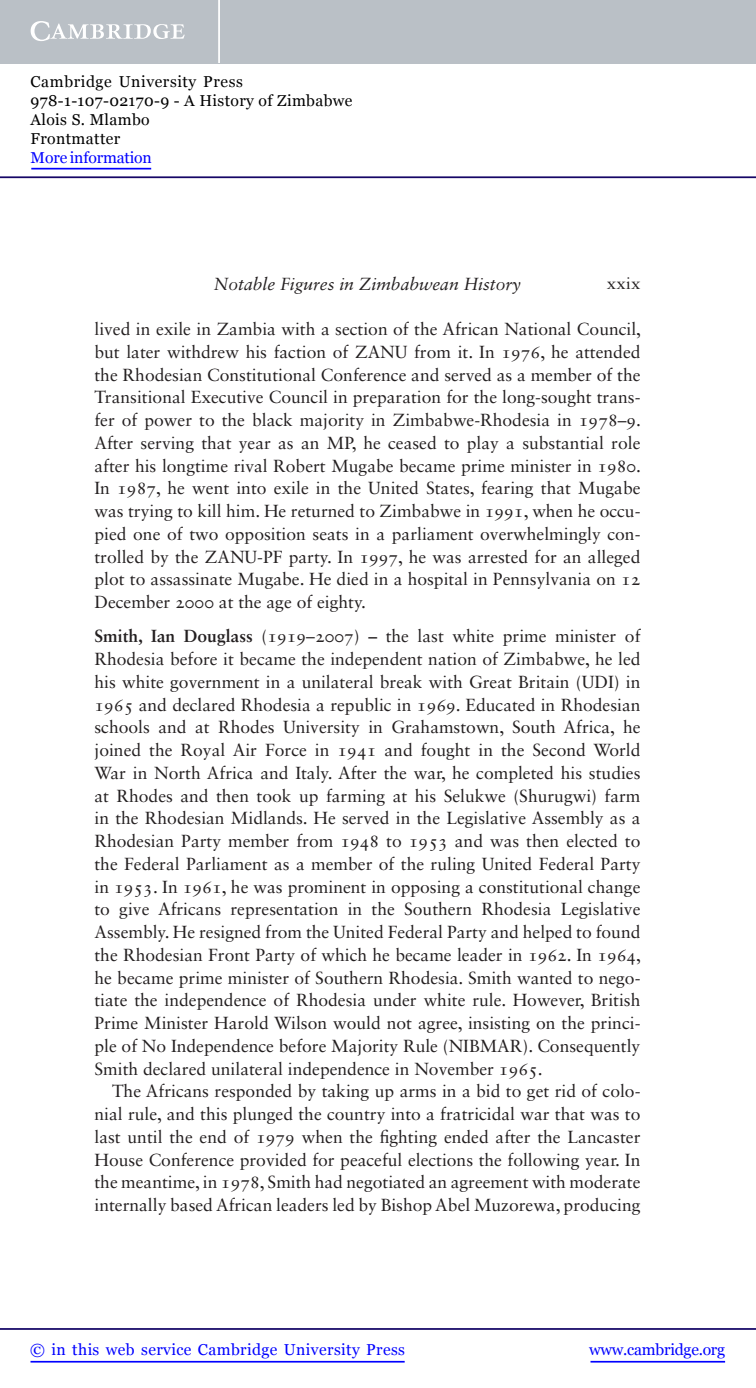
<style>
.page{position:relative;width:756px;height:1388px;background:#fff}
.page>*{position:absolute;margin:0;border:0;box-sizing:border-box;transform-origin:0 0}
.t1{font:17.5px/22.8px "Sabon LT Std";color:#231f20;text-align:justify}
.t2{font:italic 17.5px "Sabon LT Std";color:#231f20}
.t3{font:16.62px "Sabon LT Std";color:#231f20}
.t4{font:15.75px/18.9px "Georgia";letter-spacing:.025em;color:#000}
.t5{font:15.75px "Georgia";letter-spacing:.025em;color:#00f}
.t6{font:15.75px "Georgia";letter-spacing:-.015em;color:#00f}
.t7{font:15.75px "Georgia";letter-spacing:-.01em;color:#00f}
.s1{font-weight:700}
</style>
<div class="page">
<hr style="left:591px;top:1361px;width:134px;height:1px;background:#00f">
<hr style="left:0;top:1328px;width:756px;height:2px;background:#150666">
<hr style="left:31px;top:1361px;width:374px;height:1px;background:#00f">
<div style="left:0;top:0;width:756px;height:63px;background:#bac0c6"></div>
<svg style="left:31px;top:21px;width:154px;height:20px"></svg>
<hr style="left:218px;top:0;width:2px;height:63px;background:#fff">
<hr style="left:0;top:176px;width:756px;height:2px;background:#150666">
<hr style="left:31px;top:168px;width:120px;height:1px;background:#00f">
<p class="t4" style="left:31px;top:73px;width:323px">Cambridge University Press<br>978-1-107-02170-9 - A History of Zimbabwe<br>Alois S. Mlambo<br>Frontmatter</p>
<p class="t7" style="left:31px;top:148px;width:123px">More information</p>
<p class="t2" style="left:214px;top:276px;width:309px">Notable Figures in Zimbabwean History</p>
<p class="t3" style="left:607px;top:277px;width:35px">xxix</p>
<p class="t1" style="left:94px;top:319px;width:548px">lived in exile in Zambia with a section of the African National Council, but later withdrew his faction of ZANU from it. In 1976, he attended the Rhodesian Constitutional Conference and served as a member of the Transitional Executive Council in preparation for the long-sought trans&shy;fer of power to the black majority in Zimbabwe-Rhodesia in 1978–9.<br>After serving that year as an MP, he ceased to play a substantial role after his longtime rival Robert Mugabe became prime minister in 1980.<br>In 1987, he went into exile in the United States, fearing that Mugabe was trying to kill him. He returned to Zimbabwe in 1991, when he occu&shy;pied one of two opposition seats in a parliament overwhelmingly con&shy;trolled by the ZANU-PF party. In 1997, he was arrested for an alleged plot to assassinate Mugabe. He died in a hospital in Pennsylvania on 12<br>December 2000 at the age of eighty.</p>
<p class="t1" style="left:94px;top:626px;width:548px"><span class="s1">Smith, Ian Douglass</span> (1919–2007) <span class="s1">–</span> the last white prime minister of Rhodesia before it became the independent nation of Zimbabwe, he led his white government in a unilateral break with Great Britain (UDI) in 1965 and declared Rhodesia a republic in 1969. Educated in Rhodesian schools and at Rhodes University in Grahamstown, South Africa, he joined the Royal Air Force in 1941 and fought in the Second World War in North Africa and Italy. After the war, he completed his studies at Rhodes and then took up farming at his Selukwe (Shurugwi) farm in the Rhodesian Midlands. He served in the Legislative Assembly as a Rhodesian Party member from 1948 to 1953 and was then elected to the Federal Parliament as a member of the ruling United Federal Party in 1953. In 1961, he was prominent in opposing a constitutional change to give Africans representation in the Southern Rhodesia Legislative Assembly. He resigned from the United Federal Party and helped to found the Rhodesian Front Party of which he became leader in 1962. In 1964, he became prime minister of Southern Rhodesia. Smith wanted to nego&shy;tiate the independence of Rhodesia under white rule. However, British Prime Minister Harold Wilson would not agree, insisting on the princi&shy;ple of No Independence before Majority Rule (NIBMAR). Consequently Smith declared unilateral independence in November 1965.</p>
<p class="t1" style="left:94px;top:1081px;width:548px;text-indent:18px">The Africans responded by taking up arms in a bid to get rid of colo&shy;nial rule, and this plunged the country into a fratricidal war that was to last until the end of 1979 when the fighting ended after the Lancaster House Conference provided for peaceful elections the following year. In the meantime, in 1978, Smith had negotiated an agreement with moderate internally based African leaders led by Bishop Abel Muzorewa, producing</p>
<p class="t5" style="left:30px;top:1339px;width:376px">© in this web service Cambridge University Press</p>
<p class="t6" style="left:589px;top:1339px;width:137px">www.cambridge.org</p>
</div>
